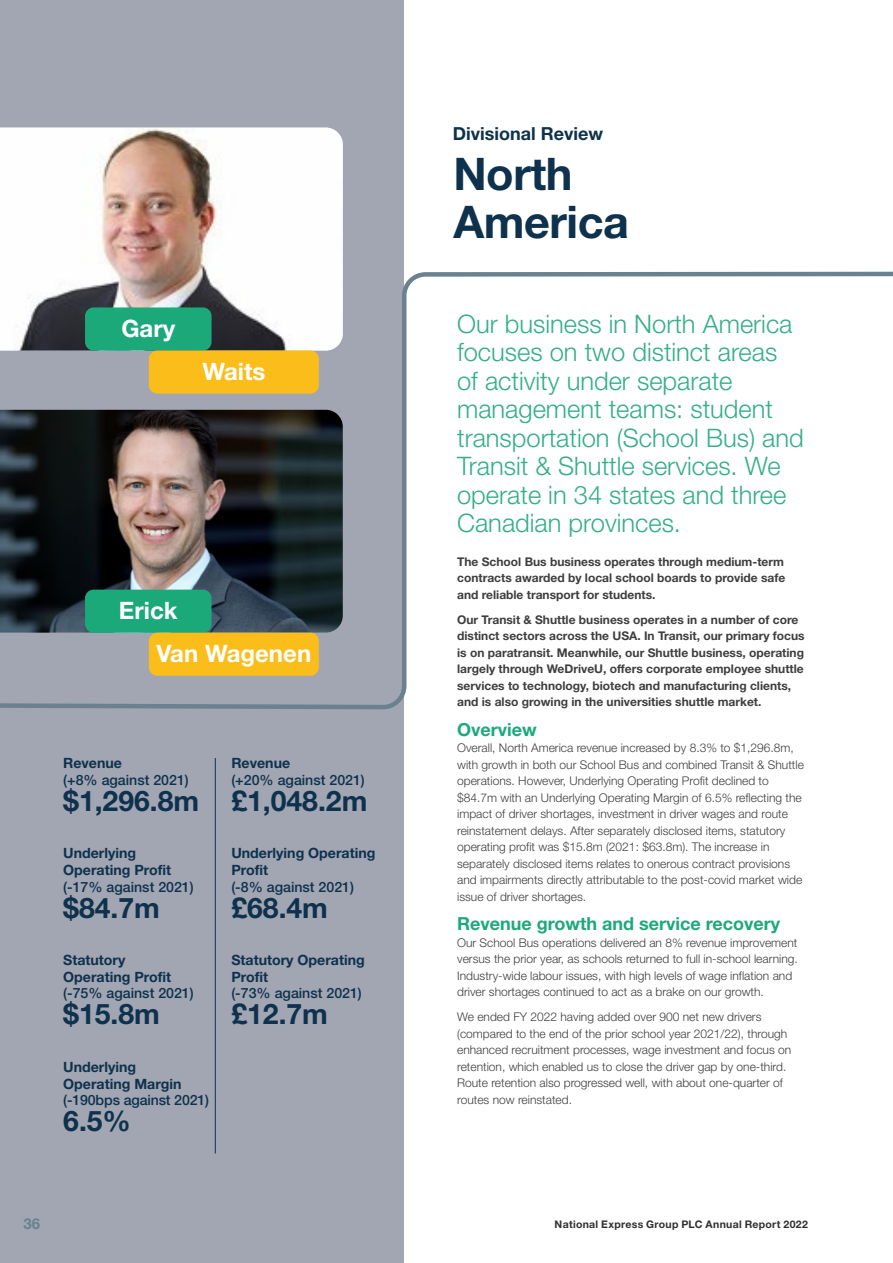
<style>
.page{position:relative;width:893px;height:1263px;background:#fff}
.page>*{position:absolute;margin:0;border:0;box-sizing:border-box;transform-origin:0 0}
.t1{font:700 45px/48px "Helvetica Neue LT Std";letter-spacing:-.01em;color:#0e324d}
.t2{font:700 28.35px "Helvetica Neue LT Std";color:#0e324d}
.t3{font:300 25.5px/28.5px "Helvetica Neue LT Std";color:#34af86}
.t4{font:700 24px "Helvetica Neue LT Std";color:#fff}
.t5{font:700 18px "Helvetica Neue LT Std";color:#1ca97a}
.t6{font:700 18px "Helvetica Neue LT Std";color:#0e324d}
.t7{font:700 15px "Helvetica Neue LT Std";color:#6a828f}
.t8{font:700 14.1px/16.5px "Helvetica Neue LT Std";color:#0e324d}
.t9{font:500 14.1px "Helvetica Neue LT Std";color:#0e324d}
.t10{font:300 12px/16.5px "Helvetica Neue LT Std";color:#3e3e3f}
.t11{font:700 12px/16.5px "Helvetica Neue LT Std";color:#3e3e3f;text-align:justify}
.t12{font:700 10.5px "Helvetica Neue LT Std";letter-spacing:.03em;color:#312f30}
</style>
<div class="page">
<div style="left:0;top:0;width:404px;height:1263px;background:#a2a5b2"></div>
<img style="left:0;top:128px;width:343px;height:142px">
<hr style="left:215px;top:758px;width:1px;height:395px;background:#0e324d">
<svg style="left:0;top:270px;width:893px;height:440px"></svg>
<h3 class="t4" style="left:121px;top:313px;width:55px">Gary</h3>
<h3 class="t4" style="left:202px;top:356px;width:65px">Waits</h3>
<h3 class="t4" style="left:119px;top:595px;width:60px">Erick</h3>
<h3 class="t4" style="left:157px;top:638px;width:156px">Van Wagenen</h3>
<p class="t8" style="left:63px;top:754px;width:60px">Revenue</p>
<p class="t9" style="left:63px;top:771px;width:127px">(+8% against 2021)</p>
<h2 class="t2" style="left:63px;top:783px;width:138px">$1,296.8m</h2>
<p class="t8" style="left:63px;top:845px;width:109px">Underlying<br>Operating Profit</p>
<p class="t9" style="left:63px;top:878px;width:132px">(-17% against 2021)</p>
<h2 class="t2" style="left:63px;top:890px;width:98px">$84.7m</h2>
<p class="t8" style="left:63px;top:952px;width:109px">Statutory<br>Operating Profit</p>
<p class="t9" style="left:63px;top:985px;width:132px">(-75% against 2021)</p>
<h2 class="t2" style="left:63px;top:997px;width:98px">$15.8m</h2>
<p class="t8" style="left:63px;top:1058px;width:120px">Underlying<br>Operating Margin</p>
<p class="t9" style="left:63px;top:1092px;width:147px">(-190bps against 2021)</p>
<h2 class="t2" style="left:63px;top:1103px;width:69px">6.5%</h2>
<p class="t8" style="left:231px;top:754px;width:60px">Revenue</p>
<p class="t9" style="left:231px;top:771px;width:135px">(+20% against 2021)</p>
<h2 class="t2" style="left:231px;top:783px;width:138px">£1,048.2m</h2>
<p class="t8" style="left:231px;top:845px;width:146px">Underlying Operating<br>Profit</p>
<p class="t9" style="left:231px;top:878px;width:124px">(-8% against 2021)</p>
<h2 class="t2" style="left:231px;top:890px;width:98px">£68.4m</h2>
<p class="t8" style="left:231px;top:952px;width:135px">Statutory Operating<br>Profit</p>
<p class="t9" style="left:231px;top:985px;width:132px">(-73% against 2021)</p>
<h2 class="t2" style="left:231px;top:997px;width:98px">£12.7m</h2>
<h3 class="t6" style="left:453px;top:123px;width:152px">Divisional Review</h3>
<h1 class="t1" style="left:453px;top:149px;width:177px">North<br>America</h1>
<h3 class="t3" style="left:457px;top:309px;width:348px">Our business in North America focuses on two distinct areas of activity under separate management teams: student transportation (School Bus) and<br>Transit &amp; Shuttle services. We operate in 34 states and three<br>Canadian provinces.</h3>
<p class="t11" style="left:457px;top:553px;width:330px">The School Bus business operates through medium-term contracts awarded by local school boards to provide safe and reliable transport for students.</p>
<p class="t11" style="left:457px;top:611px;width:349px;text-align:left">Our Transit &amp; Shuttle business operates in a number of core distinct sectors across the USA. In Transit, our primary focus is on paratransit. Meanwhile, our Shuttle business, operating largely through WeDriveU, offers corporate employee shuttle services to technology, biotech and manufacturing clients, and is also growing in the universities shuttle market.</p>
<h3 class="t5" style="left:457px;top:718px;width:81px">Overview</h3>
<p class="t10" style="left:457px;top:739px;width:348px">Overall, North America revenue increased by 8.3% to $1,296.8m, with growth in both our School Bus and combined Transit &amp; Shuttle operations. However, Underlying Operating Profit declined to $84.7m with an Underlying Operating Margin of 6.5% reflecting the impact of driver shortages, investment in driver wages and route reinstatement delays. After separately disclosed items, statutory operating profit was $15.8m (2021: $63.8m). The increase in separately disclosed items relates to onerous contract provisions and impairments directly attributable to the post-covid market wide issue of driver shortages.</p>
<h3 class="t5" style="left:457px;top:913px;width:325px">Revenue growth and service recovery</h3>
<p class="t10" style="left:457px;top:934px;width:342px">Our School Bus operations delivered an 8% revenue improvement versus the prior year, as schools returned to full in-school learning.<br>Industry-wide labour issues, with high levels of wage inflation and driver shortages continued to act as a brake on our growth.</p>
<p class="t10" style="left:457px;top:1008px;width:336px">We ended FY 2022 having added over 900 net new drivers (compared to the end of the prior school year 2021/22), through enhanced recruitment processes, wage investment and focus on retention, which enabled us to close the driver gap by one-third.<br>Route retention also progressed well, with about one-quarter of routes now reinstated.</p>
<p class="t7" style="left:24px;top:1214px;width:18px">36</p>
<p class="t12" style="left:555px;top:1217px;width:255px">National Express Group PLC Annual Report 2022</p>
</div>
